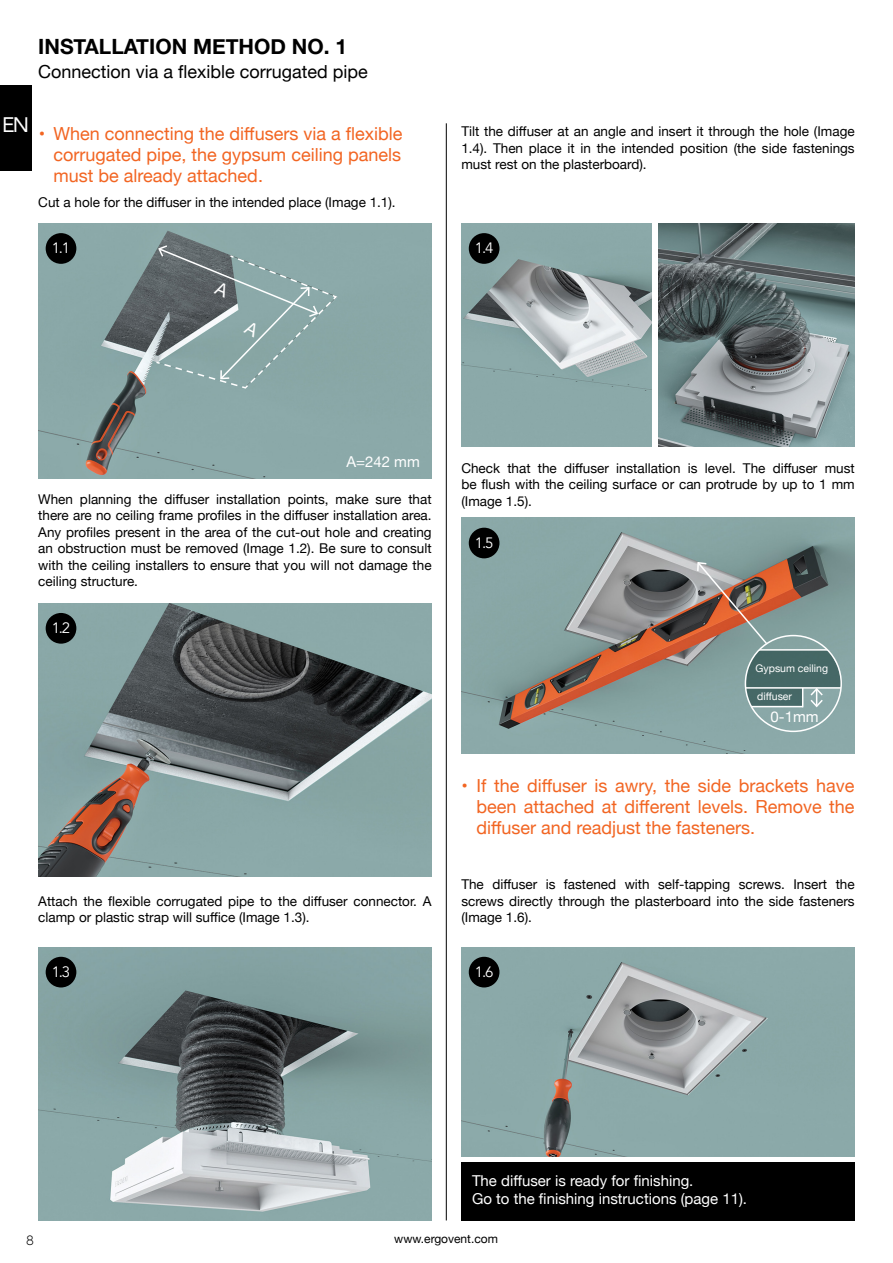
<style>
.page{position:relative;width:893px;height:1263px;background:#fff}
.page>*{position:absolute;margin:0;border:0;box-sizing:border-box;transform-origin:0 0}
.t1{font:700 21px "Helvetica Neue";color:#000}
.t2{font:21px "Avenir";color:#fff}
.t3{font:18px/21px "Helvetica Neue";color:#f26522;text-align:justify}
.t4{font:18px "Helvetica Neue";color:#000}
.t5{font:15px/18px "Helvetica Neue";color:#fff}
.t6{font:15px "Avenir";color:#fff}
.t7{font:13.5px/16.5px "Helvetica Neue";color:#000;text-align:justify}
.t8{font:300 13.5px "MADETOMMY";color:#000}
.t9{font:12px "Helvetica Neue";color:#000}
.t10{font:10.5px "Helvetica Neue";color:#fff}
</style>
<div class="page">
<div style="left:461px;top:1161px;width:394px;height:59px;background:#000"></div>
<img style="left:461px;top:223px;width:191px;height:223px">
<img style="left:658px;top:223px;width:197px;height:223px">
<img style="left:38px;top:603px;width:394px;height:274px">
<img style="left:461px;top:518px;width:394px;height:235px">
<img style="left:38px;top:947px;width:394px;height:273px">
<img style="left:461px;top:947px;width:394px;height:210px">
<hr style="left:446px;top:123px;width:1px;height:1097px;background:#000">
<div style="left:46px;top:957px;width:30px;height:30px;background:#000;border-radius:50%"></div>
<div style="left:46px;top:613px;width:30px;height:31px;background:#000;border-radius:50%"></div>
<div style="left:469px;top:233px;width:30px;height:31px;background:#000;border-radius:50%"></div>
<div style="left:469px;top:528px;width:30px;height:30px;background:#000;border-radius:50%"></div>
<div style="left:469px;top:957px;width:30px;height:30px;background:#000;border-radius:50%"></div>
<svg style="left:696px;top:561px;width:145px;height:147px;background:#82867f"></svg>
<div style="left:0;top:85px;width:31px;height:85px;background:#000"></div>
<img style="left:38px;top:223px;width:394px;height:255px">
<div style="left:46px;top:233px;width:30px;height:31px;background:#000;border-radius:50%"></div>
<svg style="left:155px;top:244px;width:184px;height:145px;background:#849a9b"></svg>
<h1 class="t1" style="left:38px;top:31px;width:310px">INSTALLATION METHOD NO. 1</h1>
<h2 class="t4" style="left:38px;top:59px;width:331px">Connection via a flexible corrugated pipe</h2>
<h1 class="t2" style="left:2px;top:108px;width:29px">EN</h1>
<h2 class="t3" style="left:39px;top:125px;width:8px">•</h2>
<h2 class="t3" style="left:54px;top:125px;width:350px">When connecting the diffusers via a flexible corrugated pipe, the gypsum ceiling panels must be already attached.</h2>
<p class="t7" style="left:38px;top:194px;width:359px">Cut a hole for the diffuser in the intended place (Image 1.1).</p>
<p class="t6" style="left:52px;top:239px;width:20px">1.1</p>
<p class="t7" style="left:461px;top:124px;width:395px">Tilt the diffuser at an angle and insert it through the hole (Image 1.4). Then place it in the intended position (the side fastenings must rest on the plasterboard).</p>
<p class="t6" style="left:475px;top:239px;width:20px">1.4</p>
<p class="t5" style="left:346px;top:454px;width:75px">A=242 mm</p>
<p class="t7" style="left:38px;top:492px;width:395px">When planning the diffuser installation points, make sure that there are no ceiling frame profiles in the diffuser installation area.<br>Any profiles present in the area of the cut-out hole and creating an obstruction must be removed (Image 1.2). Be sure to consult with the ceiling installers to ensure that you will not damage the ceiling structure.</p>
<p class="t6" style="left:52px;top:619px;width:20px">1.2</p>
<p class="t7" style="left:38px;top:893px;width:395px">Attach the flexible corrugated pipe to the diffuser connector. A clamp or plastic strap will suffice (Image 1.3).</p>
<p class="t6" style="left:52px;top:963px;width:20px">1.3</p>
<p class="t7" style="left:461px;top:460px;width:395px">Check that the diffuser installation is level. The diffuser must be flush with the ceiling surface or can protrude by up to 1 mm (Image 1.5).</p>
<p class="t6" style="left:475px;top:534px;width:20px">1.5</p>
<p class="t10" style="left:755px;top:661px;width:74px">Gypsum ceiling</p>
<p class="t10" style="left:757px;top:689px;width:36px">diffuser</p>
<p class="t5" style="left:771px;top:709px;width:50px">0-1mm</p>
<h2 class="t3" style="left:462px;top:776px;width:8px">•</h2>
<h2 class="t3" style="left:476px;top:776px;width:380px">If the diffuser is awry, the side brackets have been attached at different levels. Remove the diffuser and readjust the fasteners.</h2>
<p class="t7" style="left:461px;top:877px;width:395px">The diffuser is fastened with self-tapping screws. Insert the screws directly through the plasterboard into the side fasteners (Image 1.6).</p>
<p class="t6" style="left:475px;top:963px;width:20px">1.6</p>
<p class="t5" style="left:472px;top:1172px;width:277px">The diffuser is ready for finishing.<br>Go to the finishing instructions (page 11).</p>
<p class="t8" style="left:26px;top:1232px;width:9px">8</p>
<p class="t9" style="left:394px;top:1230px;width:105px">www.ergovent.com</p>
</div>
